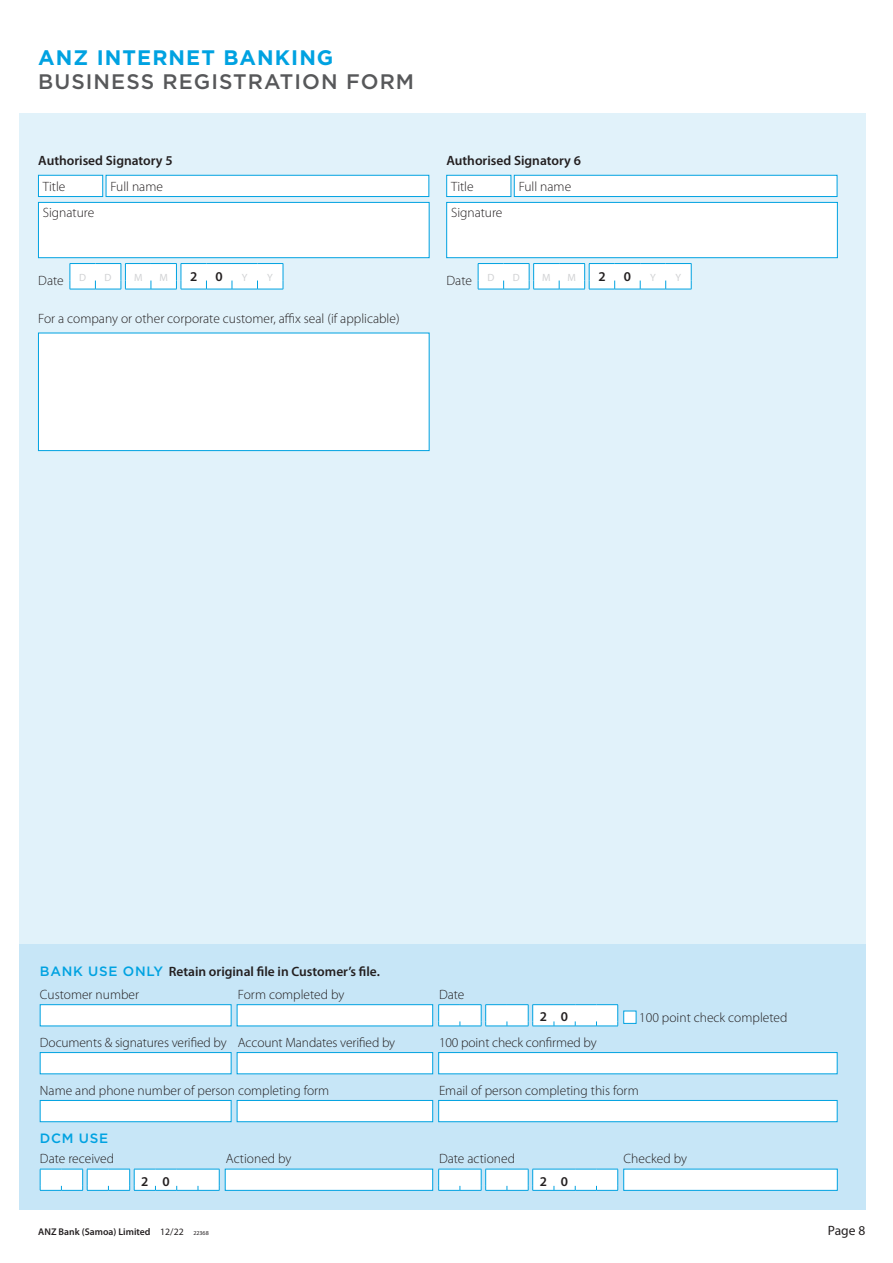
<style>
.page{position:relative;width:893px;height:1263px;background:#fff}
.page>*{position:absolute;margin:0;border:0;box-sizing:border-box;transform-origin:0 0}
.t1{font:500 21px "Gotham";letter-spacing:.05em;color:#57585a}
.t2{font:700 21px "Gotham";letter-spacing:.05em;color:#00a2e1}
._15_Form_Body_9_11{font:300 13.5px "Myriad Pro";color:#231f20}
._15_Form_Body_9_11-2{font:600 13.5px "Myriad Pro";color:#231f20}
._15_Form_Head_2_Goth{font:600 13.5px "Myriad Pro";color:#231f20}
._15_Form_Head_2_Goth-2{font:500 13.5px "Gotham";letter-spacing:.05em;color:#00a2e1}
.t3{font:13.5px "Myriad Pro";color:#231f20}
._15_Form_Ghosted_Tex{font:600 13.5px "Myriad Pro";color:#231f20}
._15_Form_Ghosted_Tex-2{font:10.5px "Myriad Pro";color:#d1d2d4}
.t4{font:600 9.75px "Myriad Pro";color:#231f20}
.s1{font-family:"Gotham";font-weight:500;color:#00a2e1}
.s2{font-weight:400}
.s3{font-weight:400;font-size:6px}
</style>
<div class="page">
<div style="left:19px;top:113px;width:846px;height:1071px;background:#e1f2fa"></div>
<div style="left:38px;top:175px;width:65px;height:22px;background:#fff"></div>
<div style="left:38px;top:175px;width:65px;height:22px;border:1px solid #00a2e1"></div>
<div style="left:106px;top:175px;width:323px;height:22px;background:#fff"></div>
<div style="left:106px;top:175px;width:323px;height:22px;border:1px solid #00a2e1"></div>
<div style="left:447px;top:175px;width:64px;height:22px;background:#fff"></div>
<div style="left:446px;top:175px;width:65px;height:22px;border:1px solid #00a2e1"></div>
<div style="left:514px;top:175px;width:323px;height:22px;background:#fff"></div>
<div style="left:514px;top:175px;width:323px;height:22px;border:1px solid #00a2e1"></div>
<div style="left:38px;top:202px;width:391px;height:56px;background:#fff"></div>
<div style="left:38px;top:202px;width:391px;height:56px;border:1px solid #00a2e1"></div>
<div style="left:447px;top:202px;width:390px;height:56px;background:#fff"></div>
<div style="left:446px;top:202px;width:392px;height:56px;border:1px solid #00a2e1"></div>
<svg style="left:70px;top:263px;width:214px;height:27px;background:#e3f4fb"></svg>
<svg style="left:478px;top:263px;width:214px;height:27px;background:#e3f4fb"></svg>
<div style="left:38px;top:333px;width:391px;height:118px;background:#fff;border:1px solid #00a2e1"></div>
<div style="left:19px;top:944px;width:846px;height:266px;background:#c7e6f7"></div>
<div style="left:40px;top:1004px;width:191px;height:22px;background:#fff;border:1px solid #00a2e1"></div>
<div style="left:237px;top:1004px;width:196px;height:22px;background:#fff;border:1px solid #00a2e1"></div>
<svg style="left:438px;top:1004px;width:180px;height:23px;background:#ddf2fa"></svg>
<div style="left:623px;top:1011px;width:13px;height:12px;background:#fff;border:1px solid #00a2e1"></div>
<div style="left:40px;top:1052px;width:191px;height:22px;background:#fff;border:1px solid #00a2e1"></div>
<div style="left:237px;top:1052px;width:196px;height:22px;background:#fff;border:1px solid #00a2e1"></div>
<div style="left:438px;top:1052px;width:399px;height:22px;background:#fff;border:1px solid #00a2e1"></div>
<div style="left:40px;top:1100px;width:191px;height:22px;background:#fff;border:1px solid #00a2e1"></div>
<div style="left:237px;top:1100px;width:196px;height:22px;background:#fff;border:1px solid #00a2e1"></div>
<div style="left:438px;top:1100px;width:399px;height:22px;background:#fff;border:1px solid #00a2e1"></div>
<svg style="left:40px;top:1169px;width:180px;height:22px;background:#e1f4fb"></svg>
<div style="left:225px;top:1169px;width:208px;height:21px;background:#fff"></div>
<svg style="left:438px;top:1169px;width:180px;height:22px;background:#e1f4fb"></svg>
<div style="left:623px;top:1169px;width:214px;height:21px;background:#fff"></div>
<h1 class="t2" style="left:38px;top:43px;width:297px">ANZ INTERNET BANKING</h1>
<h1 class="t1" style="left:38px;top:67px;width:377px">BUSINESS REGISTRATION FORM</h1>
<p class="_15_Form_Body_9_11-2" style="left:38px;top:152px;width:136px">Authorised Signatory 5</p>
<p class="_15_Form_Body_9_11-2" style="left:446px;top:152px;width:136px">Authorised Signatory 6</p>
<p class="_15_Form_Body_9_11" style="left:43px;top:178px;width:24px">Title</p>
<p class="_15_Form_Body_9_11" style="left:110px;top:178px;width:54px">Full name</p>
<p class="_15_Form_Body_9_11" style="left:451px;top:178px;width:24px">Title</p>
<p class="_15_Form_Body_9_11" style="left:519px;top:178px;width:54px">Full name</p>
<p class="_15_Form_Body_9_11" style="left:43px;top:204px;width:53px">Signature</p>
<p class="_15_Form_Body_9_11" style="left:451px;top:204px;width:53px">Signature</p>
<p class="_15_Form_Body_9_11" style="left:38px;top:272px;width:27px">Date</p>
<p class="_15_Form_Ghosted_Tex-2" style="left:79px;top:271px;width:8px">D</p>
<p class="_15_Form_Ghosted_Tex-2" style="left:105px;top:271px;width:8px">D</p>
<p class="_15_Form_Ghosted_Tex-2" style="left:134px;top:271px;width:10px">M</p>
<p class="_15_Form_Ghosted_Tex-2" style="left:159px;top:271px;width:10px">M</p>
<p class="_15_Form_Ghosted_Tex" style="left:190px;top:267px;width:9px">2</p>
<p class="_15_Form_Ghosted_Tex" style="left:216px;top:267px;width:9px">0</p>
<p class="_15_Form_Ghosted_Tex-2" style="left:242px;top:271px;width:7px">Y</p>
<p class="_15_Form_Ghosted_Tex-2" style="left:267px;top:271px;width:7px">Y</p>
<p class="_15_Form_Body_9_11" style="left:446px;top:272px;width:27px">Date</p>
<p class="_15_Form_Ghosted_Tex-2" style="left:487px;top:271px;width:8px">D</p>
<p class="_15_Form_Ghosted_Tex-2" style="left:513px;top:271px;width:8px">D</p>
<p class="_15_Form_Ghosted_Tex-2" style="left:542px;top:271px;width:10px">M</p>
<p class="_15_Form_Ghosted_Tex-2" style="left:568px;top:271px;width:10px">M</p>
<p class="_15_Form_Ghosted_Tex" style="left:598px;top:267px;width:9px">2</p>
<p class="_15_Form_Ghosted_Tex" style="left:624px;top:267px;width:9px">0</p>
<p class="_15_Form_Ghosted_Tex-2" style="left:650px;top:271px;width:7px">Y</p>
<p class="_15_Form_Ghosted_Tex-2" style="left:675px;top:271px;width:7px">Y</p>
<p class="_15_Form_Body_9_11" style="left:38px;top:310px;width:363px">For a company or other corporate customer, affix seal (if applicable)</p>
<p class="_15_Form_Head_2_Goth" style="left:40px;top:963px;width:341px"><span class="s1">BANK USE ONLY</span> Retain original file in Customer’s file.</p>
<p class="_15_Form_Body_9_11" style="left:40px;top:986px;width:101px">Customer number</p>
<p class="_15_Form_Body_9_11" style="left:238px;top:986px;width:108px">Form completed by</p>
<p class="_15_Form_Body_9_11" style="left:439px;top:986px;width:27px">Date</p>
<p class="_15_Form_Body_9_11-2" style="left:540px;top:1008px;width:9px">2</p>
<p class="_15_Form_Body_9_11-2" style="left:561px;top:1008px;width:9px">0</p>
<p class="_15_Form_Body_9_11" style="left:639px;top:1009px;width:150px">100 point check completed</p>
<p class="_15_Form_Body_9_11" style="left:40px;top:1034px;width:357px">Documents &amp; signatures verified by Account Mandates verified by</p>
<p class="_15_Form_Body_9_11" style="left:439px;top:1034px;width:159px">100 point check confirmed by</p>
<p class="_15_Form_Body_9_11" style="left:40px;top:1082px;width:291px">Name and phone number of person completing form</p>
<p class="_15_Form_Body_9_11" style="left:439px;top:1082px;width:201px">Email of person completing this form</p>
<p class="_15_Form_Head_2_Goth-2" style="left:40px;top:1129px;width:70px">DCM USE</p>
<p class="_15_Form_Body_9_11" style="left:40px;top:1151px;width:76px">Date received</p>
<p class="_15_Form_Body_9_11" style="left:226px;top:1151px;width:67px">Actioned by</p>
<p class="_15_Form_Body_9_11" style="left:439px;top:1151px;width:78px">Date actioned</p>
<p class="_15_Form_Body_9_11" style="left:623px;top:1151px;width:65px">Checked by</p>
<p class="_15_Form_Body_9_11-2" style="left:141px;top:1173px;width:9px">2</p>
<p class="_15_Form_Body_9_11-2" style="left:162px;top:1173px;width:9px">0</p>
<p class="_15_Form_Body_9_11-2" style="left:540px;top:1173px;width:9px">2</p>
<p class="_15_Form_Body_9_11-2" style="left:561px;top:1173px;width:9px">0</p>
<p class="t4" style="left:38px;top:1226px;width:172px">ANZ Bank (Samoa) Limited <span class="s2">12/22</span> <span class="s3">22368</span></p>
<p class="t3" style="left:828px;top:1222px;width:39px">Page 8</p>
</div>
